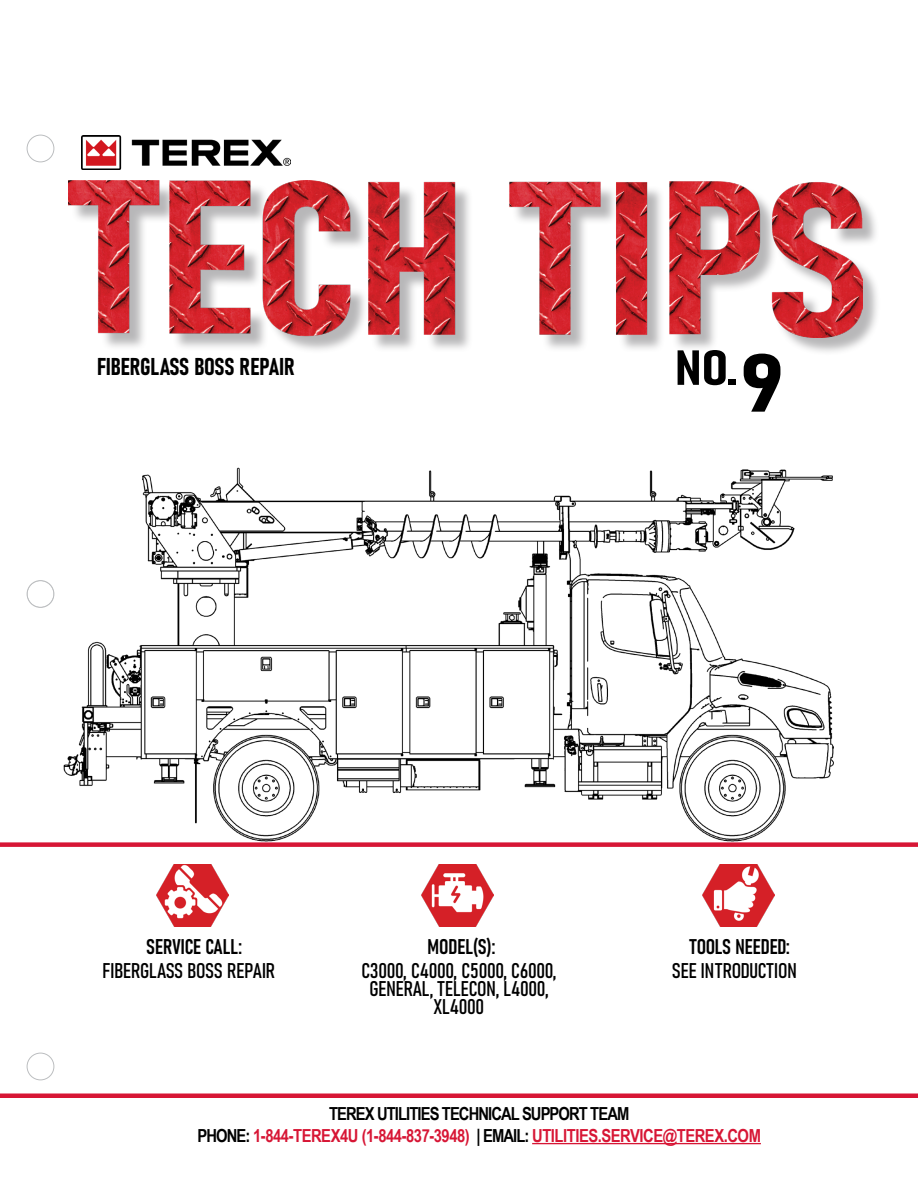
<style>
.page{position:relative;width:918px;height:1188px;background:#fff}
.page>*{position:absolute;margin:0;border:0;box-sizing:border-box;transform-origin:0 0}
.t1{font:81px "Bahnschrift";color:#000;scale:1.22 1}
.t2{font:48.6px "Bahnschrift";color:#000;scale:1.22 1}
.t3{font:24px "Bahnschrift";color:#000}
.t4{font:21px/18px "Bahnschrift";color:#000;text-align:center}
.t5{font:700 18px/21.6px "Arial Narrow";letter-spacing:-.05em;color:#d71635;text-align:center}
.s1{color:#000}
</style>
<div class="page">
<img style="left:54px;top:467px;width:780px;height:375px">
<hr style="left:532px;top:1143px;width:229px;height:1px;background:#d71635">
<div style="left:27px;top:1053px;width:27px;height:27px;border:1px solid #bcbec0;border-radius:50%"></div>
<div style="left:27px;top:581px;width:27px;height:26px;border:1px solid #bcbec0;border-radius:50%"></div>
<div style="left:27px;top:580px;width:27px;height:28px;border:1px solid #bcbec0;border-radius:50%"></div>
<div style="left:27px;top:135px;width:27px;height:27px;border:1px solid #bcbec0;border-radius:50%"></div>
<hr style="left:0;top:1094px;width:918px;height:4px;background:#d71635">
<div style="left:0;top:842px;width:918px;height:5px;background:#d71635"></div>
<img style="left:81px;top:135px;width:210px;height:34px">
<div style="left:71px;top:183px;width:810px;height:173px;background:#717073;opacity:.5"></div>
<img style="left:69px;top:181px;width:793px;height:157px">
<img style="left:157px;top:864px;width:72px;height:62px">
<img style="left:421px;top:864px;width:72px;height:62px">
<img style="left:702px;top:864px;width:72px;height:62px">
<h2 class="t2" style="left:675px;top:331px;width:52px">NO.</h2>
<p class="t3" style="left:97px;top:349px;width:199px">FIBERGLASS BOSS REPAIR</p>
<h1 class="t1" style="left:740px;top:322px;width:38px">9</h1>
<p class="t4" style="left:146px;top:936px;width:97px">SERVICE CALL:</p>
<p class="t4" style="left:428px;top:936px;width:69px">MODEL(S):</p>
<p class="t4" style="left:689px;top:936px;width:102px">TOOLS NEEDED:</p>
<p class="t4" style="left:103px;top:960px;width:174px">FIBERGLASS BOSS REPAIR</p>
<p class="t4" style="left:362px;top:960px;width:196px">C3000, C4000, C5000, C6000,<br>GENERAL, TELECON, L4000,<br>XL4000</p>
<p class="t4" style="left:672px;top:960px;width:126px">SEE INTRODUCTION</p>
<p class="t5" style="left:198px;top:1102px;width:565px"><span class="s1">TEREX UTILITIES TECHNICAL SUPPORT TEAM<br>PHONE:</span> 1-844-TEREX4U (1-844-837-3948) <span class="s1">| EMAIL:</span> UTILITIES.SERVICE@TEREX.COM</p>
</div>
